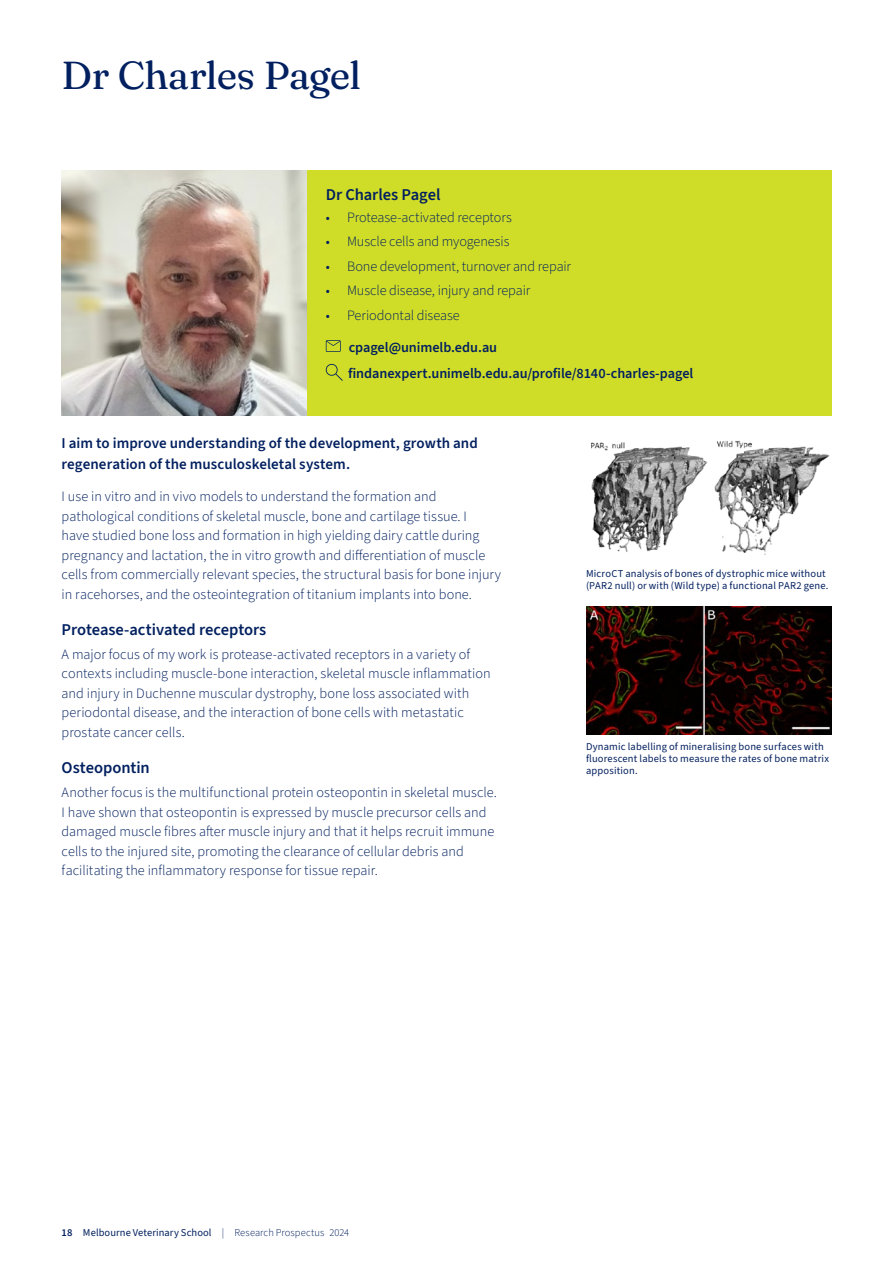
<style>
.page{position:relative;width:893px;height:1263px;background:#fff}
.page>*{position:absolute;margin:0;border:0;box-sizing:border-box;transform-origin:0 0}
.t1{font:39px "Fraunces 9 pt";letter-spacing:-.025em;color:#02205f}
.t2{font:600 16.5px "Source Sans 3";letter-spacing:-.005em;color:#02205f}
.t3{font:600 15px/21px "Source Sans 3";letter-spacing:.005em;color:#02205f}
.t4{font:300 14.25px/19.5px "Source Sans 3";color:#02205f}
.t5{font:600 14.25px/26px "Source Sans 3";letter-spacing:-.005em;color:#02205f}
.t6{font:10.5px/12px "Source Sans 3";letter-spacing:.015em;color:#02205f}
.s1{font-weight:400;font-size:13.5px}
.s2{font-weight:600}
.s3{font-weight:300}
</style>
<div class="page">
<div style="left:307px;top:170px;width:524px;height:245px;background:#d0dd28"></div>
<svg style="left:326px;top:340px;width:15px;height:12px"></svg>
<svg style="left:326px;top:364px;width:17px;height:17px"></svg>
<img style="left:62px;top:170px;width:245px;height:245px">
<img style="left:591px;top:441px;width:239px;height:114px">
<img style="left:586px;top:607px;width:245px;height:128px">
<h1 class="t1" style="left:62px;top:46px;width:301px">Dr Charles Pagel</h1>
<p class="t2" style="left:326px;top:183px;width:116px">Dr Charles Pagel</p>
<p class="t4" style="left:326px;top:208px;width:188px"><span class="s1">•</span> Protease-activated receptors</p>
<p class="t4" style="left:326px;top:232px;width:185px"><span class="s1">•</span> Muscle cells and myogenesis</p>
<p class="t4" style="left:326px;top:257px;width:247px"><span class="s1">•</span> Bone development, turnover and repair</p>
<p class="t4" style="left:326px;top:281px;width:206px"><span class="s1">•</span> Muscle disease, injury and repair</p>
<p class="t4" style="left:326px;top:306px;width:135px"><span class="s1">•</span> Periodontal disease</p>
<p class="t5" style="left:348px;top:335px;width:347px">cpagel@unimelb.edu.au findanexpert.unimelb.edu.au/profile/8140-charles-pagel</p>
<p class="t3" style="left:62px;top:433px;width:418px">I aim to improve understanding of the development, growth and regeneration of the musculoskeletal system.</p>
<p class="t4" style="left:62px;top:487px;width:441px">I use in vitro and in vivo models to understand the formation and pathological conditions of skeletal muscle, bone and cartilage tissue. I<br>have studied bone loss and formation in high yielding dairy cattle during pregnancy and lactation, the in vitro growth and differentiation of muscle cells from commercially relevant species, the structural basis for bone injury in racehorses, and the osteointegration of titanium implants into bone.</p>
<p class="t2" style="left:62px;top:619px;width:206px">Protease-activated receptors</p>
<p class="t4" style="left:62px;top:645px;width:431px">A major focus of my work is protease-activated receptors in a variety of contexts including muscle-bone interaction, skeletal muscle inflammation and injury in Duchenne muscular dystrophy, bone loss associated with periodontal disease, and the interaction of bone cells with metastatic prostate cancer cells.</p>
<p class="t2" style="left:62px;top:757px;width:90px">Osteopontin</p>
<p class="t4" style="left:62px;top:783px;width:437px">Another focus is the multifunctional protein osteopontin in skeletal muscle.<br>I have shown that osteopontin is expressed by muscle precursor cells and damaged muscle fibres after muscle injury and that it helps recruit immune cells to the injured site, promoting the clearance of cellular debris and facilitating the inflammatory response for tissue repair.</p>
<p class="t6" style="left:586px;top:568px;width:244px">MicroCT analysis of bones of dystrophic mice without (PAR2 null) or with (Wild type) a functional PAR2 gene.</p>
<p class="t6" style="left:586px;top:741px;width:244px">Dynamic labelling of mineralising bone surfaces with fluorescent labels to measure the rates of bone matrix apposition.</p>
<p class="t6" style="left:62px;top:1226px;width:289px"><span class="s2">18</span> Melbourne Veterinary School <span class="s3">| Research Prospectus 2024</span></p>
</div>
